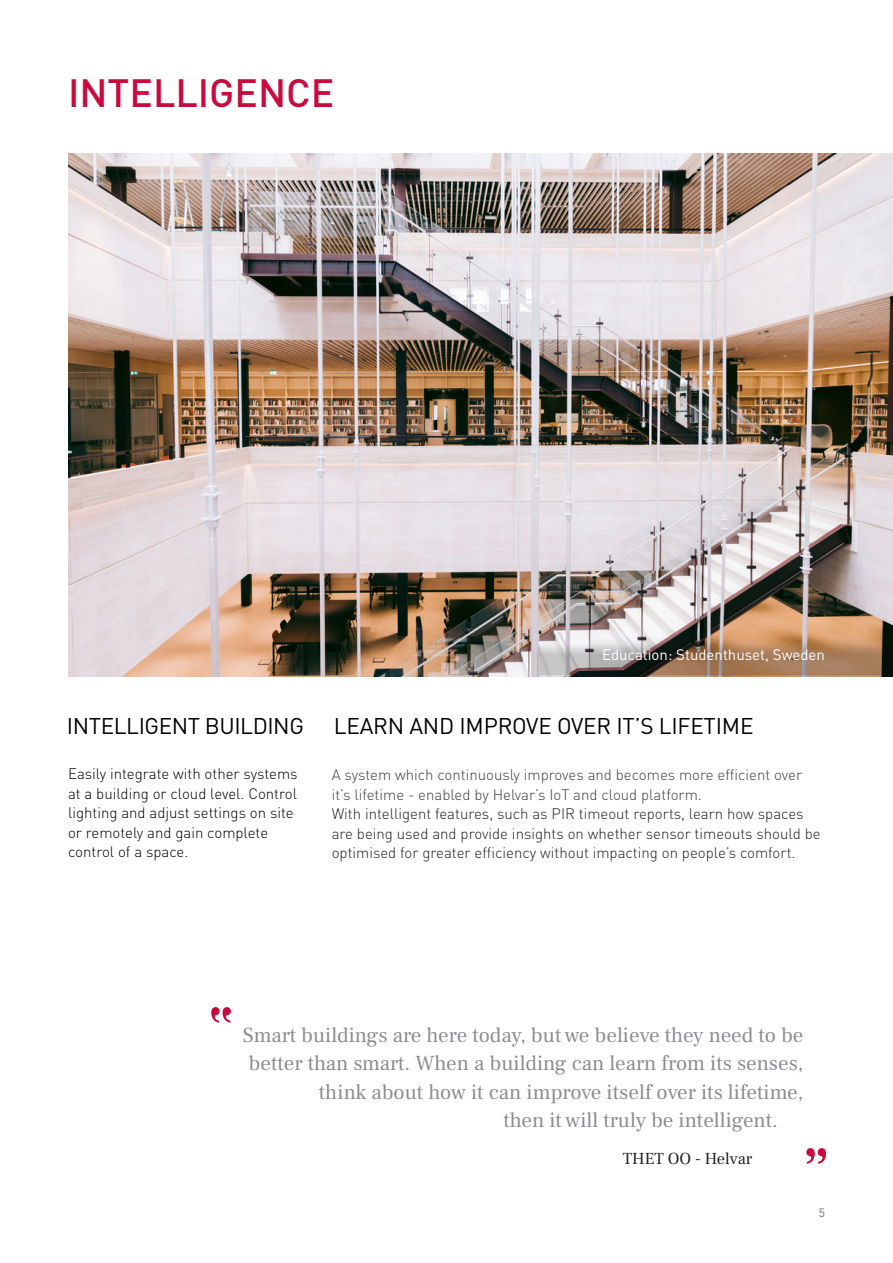
<style>
.page{position:relative;width:893px;height:1263px;background:#fff}
.page>*{position:absolute;margin:0;border:0;box-sizing:border-box;transform-origin:0 0}
.t1{font:72px "Frank Ruhl Libre";color:#c80b3e}
.t2{font:500 39px "DIN Pro";color:#c80b3e}
.TEKST_do_lewej{font:22.5px "DIN Pro";letter-spacing:-.015em;color:#000}
.t3{font:21px/28.5px "Frank Ruhl Libre";color:#8a8c8f;text-align:right}
.t4{font:16.5px "Frank Ruhl Libre";color:#231f20}
.Podpisy_pod_schemata{font:300 15px/19.5px "DIN Pro";color:#231f20}
.TEKST_do_lewej-2{font:300 15px/19.5px "DIN Pro";color:#000}
.Podpisy_pod_schemata-2{font:300 15px "DIN Pro";color:#3e3e3f}
.t5{font:15px "DIN Pro";color:#fff}
.t6{font:12px "DIN Pro";color:#6c6d70}
</style>
<div class="page">
<img style="left:68px;top:153px;width:825px;height:523px">
<svg style="left:539px;top:638px;width:51px;height:36px;background:#c2bfc1"></svg>
<svg style="left:590px;top:631px;width:303px;height:45px;background:#9c7f66"></svg>
<p class="t2" style="left:68px;top:62px;width:268px">INTELLIGENCE</p>
<p class="t5" style="left:602px;top:643px;width:224px">Education: Studenthuset, Sweden</p>
<p class="TEKST_do_lewej" style="left:67px;top:708px;width:238px">INTELLIGENT BUILDING</p>
<p class="TEKST_do_lewej" style="left:334px;top:708px;width:421px">LEARN AND IMPROVE OVER IT’S LIFETIME</p>
<p class="Podpisy_pod_schemata-2" style="left:332px;top:763px;width:472px">A system which continuously improves and becomes more efficient over</p>
<p class="Podpisy_pod_schemata-2" style="left:332px;top:783px;width:372px">it’s lifetime - enabled by Helvar’s IoT and cloud platform.</p>
<p class="Podpisy_pod_schemata" style="left:332px;top:803px;width:490px">With intelligent features, such as PIR timeout reports, learn how spaces are being used and provide insights on whether sensor timeouts should be optimised for greater efficiency without impacting on people’s comfort.</p>
<p class="TEKST_do_lewej-2" style="left:68px;top:763px;width:231px">Easily integrate with other systems at a building or cloud level. Control lighting and adjust settings on site or remotely and gain complete control of a space.</p>
<p class="t3" style="left:243px;top:1020px;width:562px">Smart buildings are here today, but we believe they need to be better than smart. When a building can learn from its senses, think about how it can improve itself over its lifetime,</p>
<p class="t3" style="left:503px;top:1106px;width:276px">then it will truly be intelligent.</p>
<p class="t4" style="left:623px;top:1148px;width:131px">THET OO - Helvar</p>
<p class="t1" style="left:801px;top:1129px;width:31px">”</p>
<p class="t6" style="left:819px;top:1203px;width:8px">5</p>
</div>
